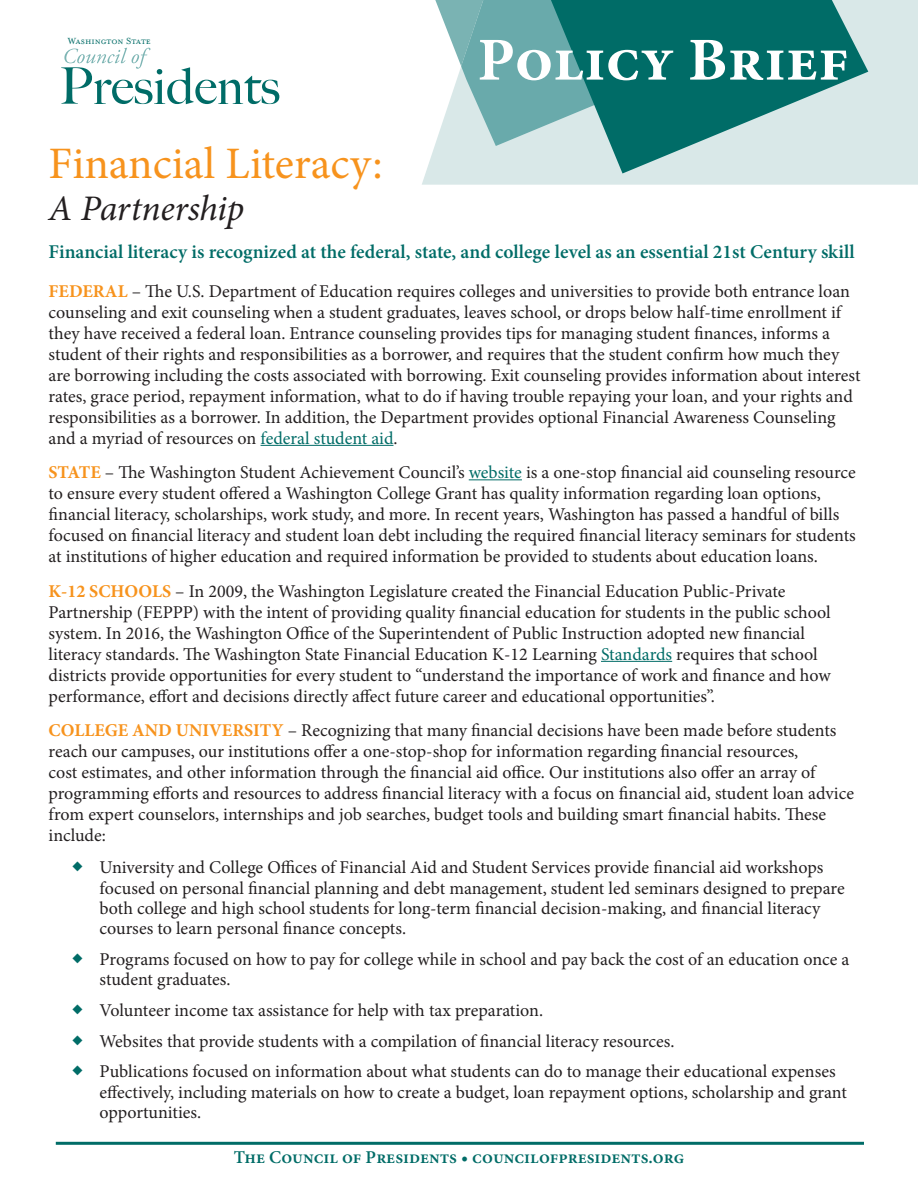
<style>
.page{position:relative;width:918px;height:1188px;background:#fff}
.page>*{position:absolute;margin:0;border:0;box-sizing:border-box;transform-origin:0 0}
.t1{font:700 61.05px "Minion Pro";color:#fff}
.orange_lead_in_headl{font:45px "Minion Pro";color:#f7931d}
.Pull_Quote{font:italic 36px "Minion Pro";letter-spacing:-.01em;color:#231f20}
.subhead{font:600 19.5px "Minion Pro";color:#006c67}
.Paragraph_serif_12_1{font:18px/21px "Minion Pro";color:#231f20}
.Serif_Subhead{font:600 18px "Minion Pro";color:#006c67}
.t2{font:10.2px "Mrs Eaves Small Caps OT";color:#006c67}
.s1{font-weight:700;color:#f7931d}
.s2{color:#006c67}
</style>
<div class="page">
<hr style="left:261px;top:445px;width:132px;height:1px;background:#006c67">
<hr style="left:469px;top:479px;width:53px;height:1px;background:#006c67">
<hr style="left:601px;top:661px;width:71px;height:1px;background:#006c67">
<hr style="left:56px;top:1142px;width:808px;height:3px;background:#006c67">
<svg style="left:61px;top:48px;width:218px;height:56px"></svg>
<svg style="left:422px;top:0;width:496px;height:185px;background:#ddeaea"></svg>
<svg style="left:434px;top:0;width:115px;height:146px;background:#91c0c0"></svg>
<svg style="left:549px;top:0;width:319px;height:173px;background:#499692"></svg>
<p class="t2" style="left:68px;top:36px;width:84px">Washington State</p>
<p class="t1" style="left:477px;top:17px;width:373px">Policy Brief</p>
<p class="orange_lead_in_headl" style="left:49px;top:134px;width:336px">Financial Literacy:</p>
<p class="Pull_Quote" style="left:49px;top:184px;width:197px">A Partnership</p>
<p class="subhead" style="left:49px;top:238px;width:808px">Financial literacy is recognized at the federal, state, and college level as an essential 21st Century skill</p>
<p class="Paragraph_serif_12_1" style="left:49px;top:280px;width:814px"><span class="s1">FEDERAL</span> – The U.S. Department of Education requires colleges and universities to provide both entrance loan counseling and exit counseling when a student graduates, leaves school, or drops below half-time enrollment if they have received a federal loan. Entrance counseling provides tips for managing student finances, informs a student of their rights and responsibilities as a borrower, and requires that the student confirm how much they are borrowing including the costs associated with borrowing. Exit counseling provides information about interest rates, grace period, repayment information, what to do if having trouble repaying your loan, and your rights and responsibilities as a borrower. In addition, the Department provides optional Financial Awareness Counseling and a myriad of resources on <span class="s2">federal student aid</span>.</p>
<p class="Paragraph_serif_12_1" style="left:49px;top:462px;width:809px"><span class="s1">STATE</span> – The Washington Student Achievement Council’s <span class="s2">website</span> is a one-stop financial aid counseling resource to ensure every student offered a Washington College Grant has quality information regarding loan options, financial literacy, scholarships, work study, and more. In recent years, Washington has passed a handful of bills focused on financial literacy and student loan debt including the required financial literacy seminars for students at institutions of higher education and required information be provided to students about education loans.</p>
<p class="Paragraph_serif_12_1" style="left:49px;top:580px;width:784px"><span class="s1">K-12 SCHOOLS</span> – In 2009, the Washington Legislature created the Financial Education Public-Private Partnership (FEPPP) with the intent of providing quality financial education for students in the public school system. In 2016, the Washington Office of the Superintendent of Public Instruction adopted new financial literacy standards. The Washington State Financial Education K-12 Learning <span class="s2">Standards</span> requires that school districts provide opportunities for every student to “understand the importance of work and finance and how performance, effort and decisions directly affect future career and educational opportunities”.</p>
<p class="Paragraph_serif_12_1" style="left:49px;top:720px;width:807px"><span class="s1">COLLEGE AND UNIVERSITY</span> – Recognizing that many financial decisions have been made before students reach our campuses, our institutions offer a one-stop-shop for information regarding financial resources,<br>cost estimates, and other information through the financial aid office. Our institutions also offer an array of programming efforts and resources to address financial literacy with a focus on financial aid, student loan advice from expert counselors, internships and job searches, budget tools and building smart financial habits. These include:</p>
<p class="Paragraph_serif_12_1" style="left:100px;top:858px;width:747px;line-height:20.2px">University and College Offices of Financial Aid and Student Services provide financial aid workshops focused on personal financial planning and debt management, student led seminars designed to prepare both college and high school students for long-term financial decision-making, and financial literacy courses to learn personal finance concepts.</p>
<p class="Paragraph_serif_12_1" style="left:100px;top:949px;width:751px;line-height:20.2px">Programs focused on how to pay for college while in school and pay back the cost of an education once a student graduates.</p>
<p class="Paragraph_serif_12_1" style="left:100px;top:1000px;width:445px">Volunteer income tax assistance for help with tax preparation.</p>
<p class="Paragraph_serif_12_1" style="left:100px;top:1030px;width:577px">Websites that provide students with a compilation of financial literacy resources.</p>
<p class="Paragraph_serif_12_1" style="left:100px;top:1062px;width:749px;line-height:20.2px">Publications focused on information about what students can do to manage their educational expenses effectively, including materials on how to create a budget, loan repayment options, scholarship and grant opportunities.</p>
<p class="Serif_Subhead" style="left:234px;top:1145px;width:452px">The Council of Presidents • councilofpresidents.org</p>
</div>
